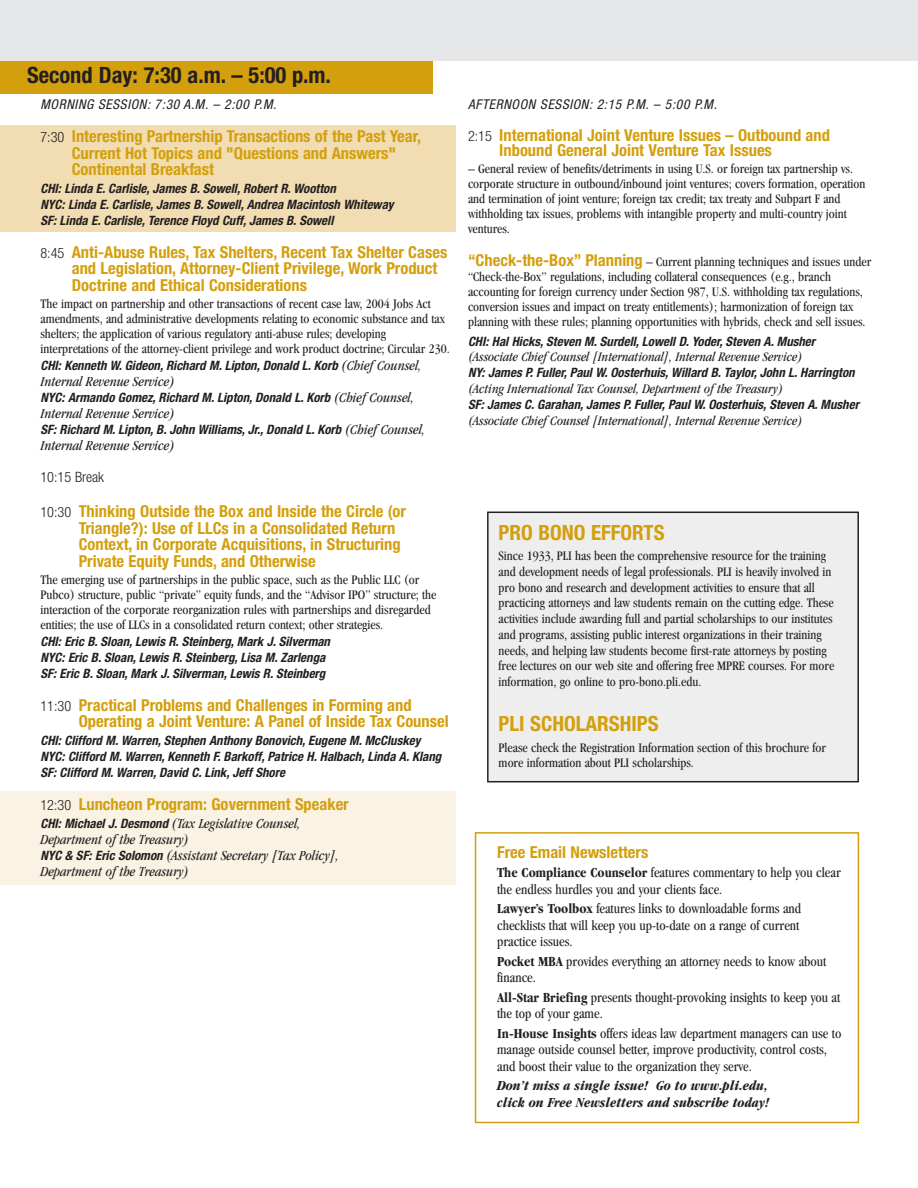
<style>
.page{position:relative;width:918px;height:1188px;background:#fff}
.page>*{position:absolute;margin:0;border:0;box-sizing:border-box;transform-origin:0 0}
.t1{font:700 condensed 22.5px "Helvetica Neue";color:#231f20}
.t2{font:700 condensed 21px "Helvetica Neue";color:#d49f0c}
.t3{font:700 condensed 16.5px/16.5px "Helvetica Neue";color:#d49f0c}
.t4{font:condensed 14.25px/16.5px "Garamond";color:#231f20}
.t5{font:italic condensed 14.25px/15.9px "Garamond";color:#231f20}
.t6{font:italic 700 condensed 14.25px/16.5px "Garamond";color:#231f20}
.t7{font:300 condensed 14.25px "Helvetica Neue";color:#231f20}
.t8{font:condensed 13.5px/15px "Garamond";color:#231f20}
.t9{font:italic condensed 13.5px "Garamond";color:#231f20}
.t10{font:italic condensed 13.5px "Helvetica Neue";letter-spacing:.05em;color:#231f20}
.t11{font:italic 700 condensed 12.9px/15.9px "Helvetica Neue";color:#231f20}
.s1{font-weight:300;font-size:14.25px;color:#231f20}
.s2{font-family:"Garamond";font-weight:400;font-size:14.25px}
.s3{font-family:"Helvetica Neue";font-weight:700;font-size:12.9px}
.s4{font-family:"Helvetica Neue";font-weight:700;font-size:16.5px;color:#d49f0c}
.s5{font-weight:700}
</style>
<div class="page">
<div style="left:0;top:61px;width:432px;height:33px;background:#d49f0c"></div>
<div style="left:0;top:0;width:918px;height:61px;background:#e6e7e9"></div>
<div style="left:0;top:125px;width:456px;height:107px;background:#f1ddb1"></div>
<div style="left:0;top:791px;width:456px;height:93px;background:#faf2e2"></div>
<div style="left:475px;top:832px;width:384px;height:291px;border:2px solid #d49f0c"></div>
<div style="left:489px;top:513px;width:368px;height:268px;background:#eeeeef"></div>
<div style="left:487px;top:512px;width:372px;height:270px;border:2px solid #231f20"></div>
<h1 class="t1" style="left:27px;top:67px;width:305px">Second Day: 7:30 a.m. – 5:00 p.m.</h1>
<p class="t10" style="left:40px;top:100px;width:237px">MORNING SESSION: 7:30 A.M. – 2:00 P.M.</p>
<p class="t3" style="left:72px;top:129px;width:351px;text-indent:-31px"><span class="s1">7:30</span> Interesting Partnership Transactions of the Past Year,<br>Current Hot Topics and "Questions and Answers"<br>Continental Breakfast</p>
<p class="t11" style="left:40px;top:182px;width:355px">CHI: Linda E. Carlisle, James B. Sowell, Robert R. Wootton<br>NYC: Linda E. Carlisle, James B. Sowell, Andrea Macintosh Whiteway<br>SF: Linda E. Carlisle, Terence Floyd Cuff, James B. Sowell</p>
<p class="t3" style="left:72px;top:245px;width:377px;text-indent:-31px"><span class="s1">8:45</span> Anti-Abuse Rules, Tax Shelters, Recent Tax Shelter Cases and Legislation, Attorney-Client Privilege, Work Product<br>Doctrine and Ethical Considerations</p>
<p class="t8" style="left:40px;top:297px;width:411px">The impact on partnership and other transactions of recent case law, 2004 Jobs Act amendments, and administrative developments relating to economic substance and tax shelters; the application of various regulatory anti-abuse rules; developing interpretations of the attorney-client privilege and work product doctrine; Circular 230.</p>
<p class="t11" style="left:40px;top:359px;width:382px">CHI: Kenneth W. Gideon, Richard M. Lipton, Donald L. Korb <span class="s2">(Chief Counsel,</span></p>
<p class="t5" style="left:40px;top:375px;width:136px">Internal Revenue Service)</p>
<p class="t11" style="left:40px;top:391px;width:375px">NYC: Armando Gomez, Richard M. Lipton, Donald L. Korb <span class="s2">(Chief Counsel,</span></p>
<p class="t5" style="left:40px;top:406px;width:136px">Internal Revenue Service)</p>
<p class="t11" style="left:40px;top:422px;width:386px">SF: Richard M. Lipton, B. John Williams, Jr., Donald L. Korb <span class="s2">(Chief Counsel,</span></p>
<p class="t5" style="left:40px;top:438px;width:136px">Internal Revenue Service)</p>
<p class="t7" style="left:40px;top:472px;width:65px">10:15 Break</p>
<p class="t3" style="left:79px;top:505px;width:329px;text-indent:-38px"><span class="s1">10:30</span> Thinking Outside the Box and Inside the Circle (or Triangle?): Use of LLCs in a Consolidated Return Context, in Corporate Acquisitions, in Structuring Private Equity Funds, and Otherwise</p>
<p class="t8" style="left:40px;top:573px;width:398px">The emerging use of partnerships in the public space, such as the Public LLC (or Pubco) structure, public “private” equity funds, and the “Advisor IPO” structure; the interaction of the corporate reorganization rules with partnerships and disregarded entities; the use of LLCs in a consolidated return context; other strategies.</p>
<p class="t11" style="left:40px;top:635px;width:291px">CHI: Eric B. Sloan, Lewis R. Steinberg, Mark J. Silverman<br>NYC: Eric B. Sloan, Lewis R. Steinberg, Lisa M. Zarlenga<br>SF: Eric B. Sloan, Mark J. Silverman, Lewis R. Steinberg</p>
<p class="t3" style="left:79px;top:698px;width:371px;text-indent:-38px"><span class="s1">11:30</span> Practical Problems and Challenges in Forming and<br>Operating a Joint Venture: A Panel of Inside Tax Counsel</p>
<p class="t11" style="left:40px;top:734px;width:402px">CHI: Clifford M. Warren, Stephen Anthony Bonovich, Eugene M. McCluskey<br>NYC: Clifford M. Warren, Kenneth F. Barkoff, Patrice H. Halbach, Linda A. Klang<br>SF: Clifford M. Warren, David C. Link, Jeff Shore</p>
<p class="t3" style="left:40px;top:797px;width:310px"><span class="s1">12:30</span> Luncheon Program: Government Speaker</p>
<p class="t5" style="left:40px;top:817px;width:300px"><span class="s3">CHI: Michael J. Desmond</span> (Tax Legislative Counsel, Department of the Treasury)<br><span class="s3">NYC &amp; SF: Eric Solomon</span> (Assistant Secretary [Tax Policy], Department of the Treasury)</p>
<p class="t10" style="left:468px;top:100px;width:251px">AFTERNOON SESSION: 2:15 P.M. – 5:00 P.M.</p>
<p class="t3" style="left:499px;top:129px;width:332px;line-height:15px;text-indent:-31px"><span class="s1">2:15</span> International Joint Venture Issues – Outbound and<br>Inbound General Joint Venture Tax Issues</p>
<p class="t8" style="left:468px;top:162px;width:399px">– General review of benefits/detriments in using U.S. or foreign tax partnership vs. corporate structure in outbound/inbound joint ventures; covers formation, operation and termination of joint venture; foreign tax credit; tax treaty and Subpart F and withholding tax issues, problems with intangible property and multi-country joint ventures.</p>
<p class="t8" style="left:468px;top:256px;width:405px"><span class="s4">“Check-the-Box” Planning</span> – Current planning techniques and issues under “Check-the-Box” regulations, including collateral consequences (e.g., branch accounting for foreign currency under Section 987, U.S. withholding tax regulations, conversion issues and impact on treaty entitlements); harmonization of foreign tax planning with these rules; planning opportunities with hybrids, check and sell issues.</p>
<p class="t11" style="left:468px;top:334px;width:349px">CHI: Hal Hicks, Steven M. Surdell, Lowell D. Yoder, Steven A. Musher</p>
<p class="t9" style="left:468px;top:352px;width:336px">(Associate Chief Counsel [International], Internal Revenue Service)</p>
<p class="t11" style="left:468px;top:366px;width:388px">NY: James P. Fuller, Paul W. Oosterhuis, Willard B. Taylor, John L. Harrington</p>
<p class="t9" style="left:468px;top:384px;width:317px">(Acting International Tax Counsel, Department of the Treasury)</p>
<p class="t11" style="left:468px;top:398px;width:393px">SF: James C. Garahan, James P. Fuller, Paul W. Oosterhuis, Steven A. Musher</p>
<p class="t9" style="left:468px;top:416px;width:336px">(Associate Chief Counsel [International], Internal Revenue Service)</p>
<h2 class="t2" style="left:499px;top:525px;width:167px">PRO BONO EFFORTS</h2>
<p class="t8" style="left:499px;top:549px;width:337px;line-height:15.8px">Since 1933, PLI has been the comprehensive resource for the training and development needs of legal professionals. PLI is heavily involved in pro bono and research and development activities to ensure that all practicing attorneys and law students remain on the cutting edge. These activities include awarding full and partial scholarships to our institutes and programs, assisting public interest organizations in their training needs, and helping law students become first-rate attorneys by posting free lectures on our web site and offering free MPRE courses. For more information, go online to pro-bono.pli.edu.</p>
<h2 class="t2" style="left:499px;top:716px;width:161px">PLI SCHOLARSHIPS</h2>
<p class="t8" style="left:499px;top:740px;width:329px;line-height:15.8px">Please check the Registration Information section of this brochure for more information about PLI scholarships.</p>
<p class="t3" style="left:497px;top:845px;width:153px">Free Email Newsletters</p>
<p class="t4" style="left:497px;top:865px;width:345px"><span class="s5">The Compliance Counselor</span> features commentary to help you clear the endless hurdles you and your clients face.</p>
<p class="t4" style="left:497px;top:901px;width:306px"><span class="s5">Lawyer’s Toolbox</span> features links to downloadable forms and checklists that will keep you up-to-date on a range of current practice issues.</p>
<p class="t4" style="left:497px;top:954px;width:331px"><span class="s5">Pocket MBA</span> provides everything an attorney needs to know about finance.</p>
<p class="t4" style="left:497px;top:990px;width:345px"><span class="s5">All-Star Briefing</span> presents thought-provoking insights to keep you at the top of your game.</p>
<p class="t4" style="left:497px;top:1026px;width:346px"><span class="s5">In-House Insights</span> offers ideas law department managers can use to manage outside counsel better, improve productivity, control costs, and boost their value to the organization they serve.</p>
<p class="t6" style="left:497px;top:1079px;width:274px">Don’t miss a single issue! Go to www.pli.edu, click on Free Newsletters and subscribe today!</p>
</div>
